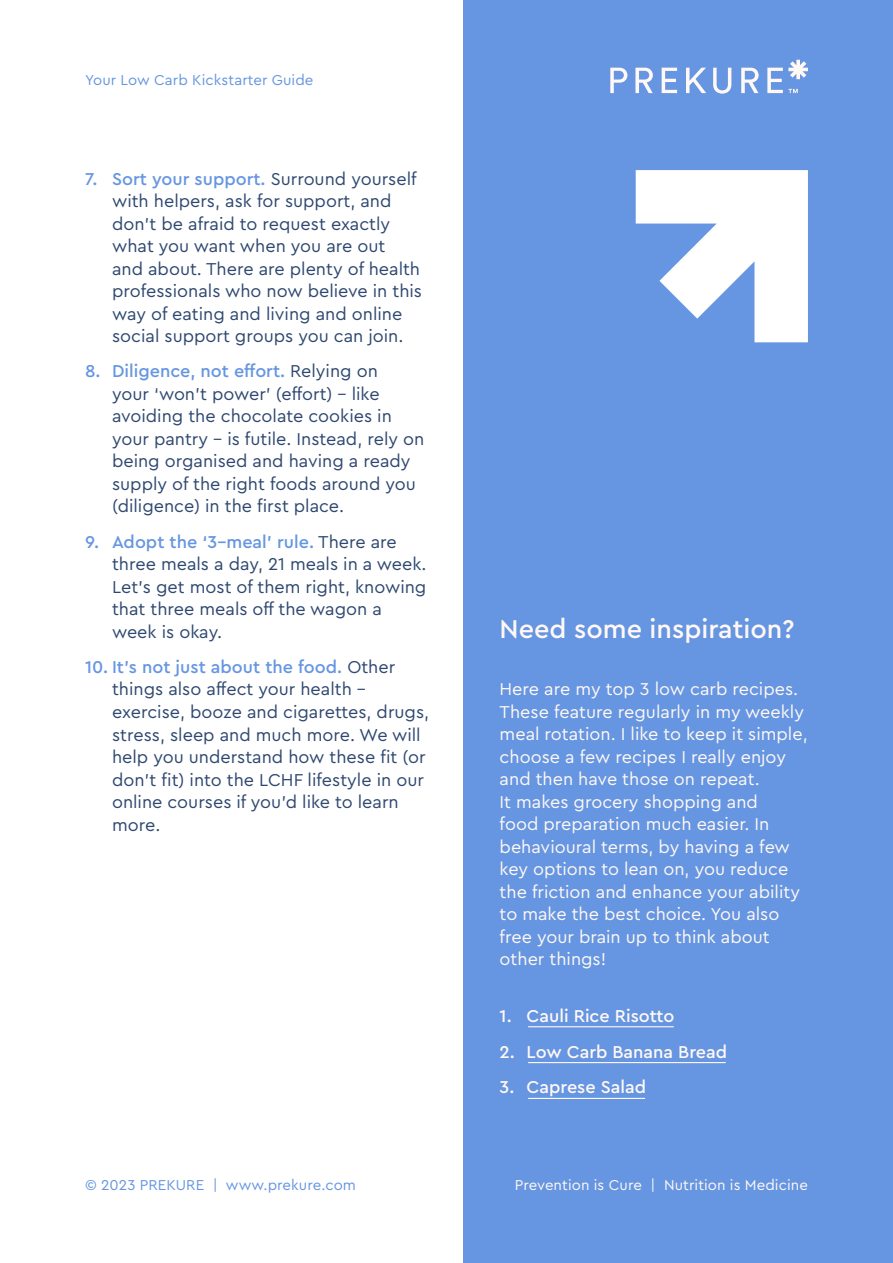
<style>
.page{position:relative;width:893px;height:1263px;background:#fff}
.page>*{position:absolute;margin:0;border:0;box-sizing:border-box;transform-origin:0 0}
.t1{font:500 27px "Cera Pro";color:#fff8f5}
.t2{font:18px/22.5px "Cera Pro";color:#2e4870}
.t3{font:18px/22.5px "Cera Pro";color:#fff8f5}
.t4{font:500 18px "Cera Pro";color:#fff8f5}
.t5{font:15px "Cera Pro";letter-spacing:.005em;color:#6696e1}
.t6{font:15px "Cera Pro";letter-spacing:.005em;color:#fff8f5}
.s1{font-weight:500;color:#6696e1}
</style>
<div class="page">
<div style="left:463px;top:0;width:430px;height:1263px;background:#6696e1"></div>
<svg style="left:610px;top:68px;width:17px;height:25px"></svg>
<svg style="left:662px;top:68px;width:15px;height:25px"></svg>
<svg style="left:686px;top:68px;width:20px;height:25px"></svg>
<svg style="left:713px;top:68px;width:18px;height:26px"></svg>
<svg style="left:741px;top:68px;width:18px;height:25px"></svg>
<svg style="left:635px;top:68px;width:18px;height:25px"></svg>
<svg style="left:767px;top:60px;width:41px;height:33px"></svg>
<svg style="left:636px;top:170px;width:172px;height:172px"></svg>
<hr style="left:528px;top:1026px;width:146px;height:1px;background:#fff8f5">
<hr style="left:528px;top:1062px;width:198px;height:1px;background:#fff8f5">
<hr style="left:528px;top:1098px;width:117px;height:1px;background:#fff8f5">
<p class="t5" style="left:85px;top:70px;width:230px">Your Low Carb Kickstarter Guide</p>
<p class="t2" style="left:112px;top:167px;width:312px;text-indent:-27px"><span class="s1">7. Sort your support.</span> Surround yourself with helpers, ask for support, and don’t be afraid to request exactly what you want when you are out<br>and about. There are plenty of health professionals who now believe in this way of eating and living and online social support groups you can join.</p>
<p class="t2" style="left:112px;top:359px;width:314px;text-indent:-27px"><span class="s1">8. Diligence, not effort.</span> Relying on<br>your ‘won’t power’ (effort) – like avoiding the chocolate cookies in your pantry – is futile. Instead, rely on being organised and having a ready supply of the right foods around you (diligence) in the first place.</p>
<p class="t2" style="left:112px;top:530px;width:316px;text-indent:-27px"><span class="s1">9. Adopt the ‘3–meal’ rule.</span> There are three meals a day, 21 meals in a week.<br>Let’s get most of them right, knowing that three meals off the wagon a week is okay.</p>
<p class="t2" style="left:112px;top:655px;width:319px;text-indent:-27px"><span class="s1">10. It’s not just about the food.</span> Other things also affect your health – exercise, booze and cigarettes, drugs, stress, sleep and much more. We will help you understand how these fit (or don’t fit) into the LCHF lifestyle in our online courses if you’d like to learn more.</p>
<h1 class="t1" style="left:500px;top:611px;width:296px">Need some inspiration?</h1>
<p class="t3" style="left:500px;top:677px;width:310px">Here are my top 3 low carb recipes.<br>These feature regularly in my weekly meal rotation. I like to keep it simple, choose a few recipes I really enjoy and then have those on repeat.<br>It makes grocery shopping and<br>food preparation much easier. In behavioural terms, by having a few key options to lean on, you reduce the friction and enhance your ability to make the best choice. You also free your brain up to think about other things!</p>
<p class="t4" style="left:500px;top:1004px;width:176px">1. Cauli Rice Risotto</p>
<p class="t4" style="left:500px;top:1040px;width:229px">2. Low Carb Banana Bread</p>
<p class="t4" style="left:500px;top:1075px;width:148px">3. Caprese Salad</p>
<p class="t5" style="left:85px;top:1175px;width:272px">© 2023 PREKURE | www.prekure.com</p>
<p class="t6" style="left:515px;top:1175px;width:295px">Prevention is Cure | Nutrition is Medicine</p>
</div>
